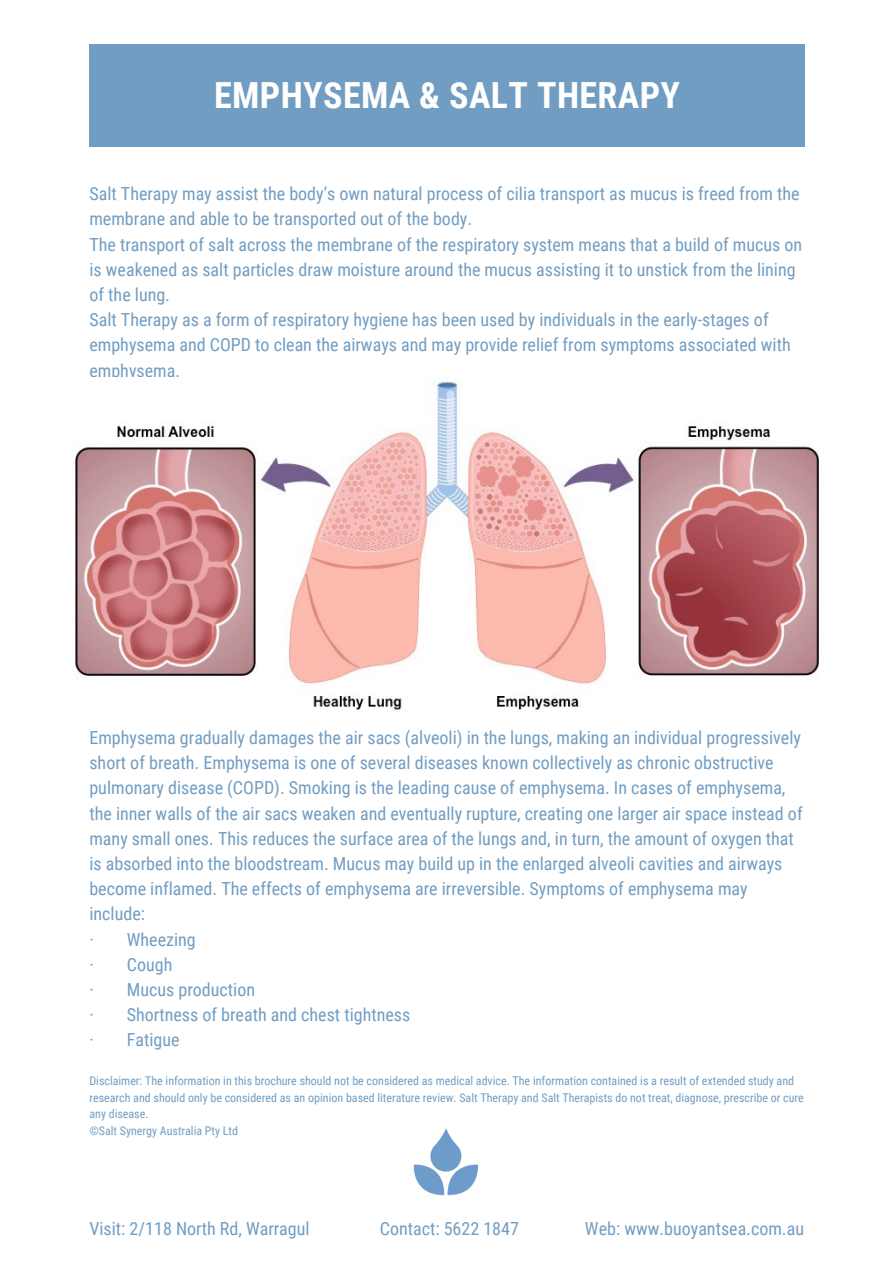
<style>
.page{position:relative;width:894px;height:1264px;background:#fff}
.page>*{position:absolute;margin:0;border:0;box-sizing:border-box;transform-origin:0 0}
.t1{font:700 36px "Roboto Condensed";letter-spacing:.01em;color:#fff}
.t2{font:18px/25.2px "Roboto Condensed";color:#719dc2}
.t3{font:12px/16.5px "Roboto Condensed";color:#719dc2}
</style>
<div class="page">
<div style="left:89px;top:44px;width:715px;height:103px;background:#719dc2"></div>
<img style="left:413px;top:1128px;width:65px;height:68px">
<img style="left:76px;top:379px;width:742px;height:331px">
<h1 class="t1" style="left:214px;top:75px;width:467px">EMPHYSEMA &amp; SALT THERAPY</h1>
<p class="t2" style="left:89px;top:181px;width:714px">Salt Therapy may assist the body’s own natural process of cilia transport as mucus is freed from the membrane and able to be transported out of the body.<br>The transport of salt across the membrane of the respiratory system means that a build of mucus on is weakened as salt particles draw moisture around the mucus assisting it to unstick from the lining of the lung.<br>Salt Therapy as a form of respiratory hygiene has been used by individuals in the early-stages of emphysema and COPD to clean the airways and may provide relief from symptoms associated with emphysema.</p>
<p class="t2" style="left:89px;top:725px;width:714px">Emphysema gradually damages the air sacs (alveoli) in the lungs, making an individual progressively short of breath. Emphysema is one of several diseases known collectively as chronic obstructive pulmonary disease (COPD). Smoking is the leading cause of emphysema. In cases of emphysema, the inner walls of the air sacs weaken and eventually rupture, creating one larger air space instead of many small ones. This reduces the surface area of the lungs and, in turn, the amount of oxygen that is absorbed into the bloodstream. Mucus may build up in the enlarged alveoli cavities and airways become inflamed. The effects of emphysema are irreversible. Symptoms of emphysema may include:<br>· Wheezing<br>· Cough<br>· Mucus production<br>· Shortness of breath and chest tightness<br>· Fatigue</p>
<p class="t3" style="left:89px;top:1073px;width:715px">Disclaimer: The information in this brochure should not be considered as medical advice. The information contained is a result of extended study and research and should only be considered as an opinion based literature review. Salt Therapy and Salt Therapists do not treat, diagnose, prescribe or cure any disease.<br>©Salt Synergy Australia Pty Ltd</p>
<p class="t2" style="left:89px;top:1215px;width:222px">Visit: 2/118 North Rd, Warragul</p>
<p class="t2" style="left:379px;top:1215px;width:141px">Contact: 5622 1847</p>
<p class="t2" style="left:584px;top:1215px;width:220px">Web: www.buoyantsea.com.au</p>
</div>
